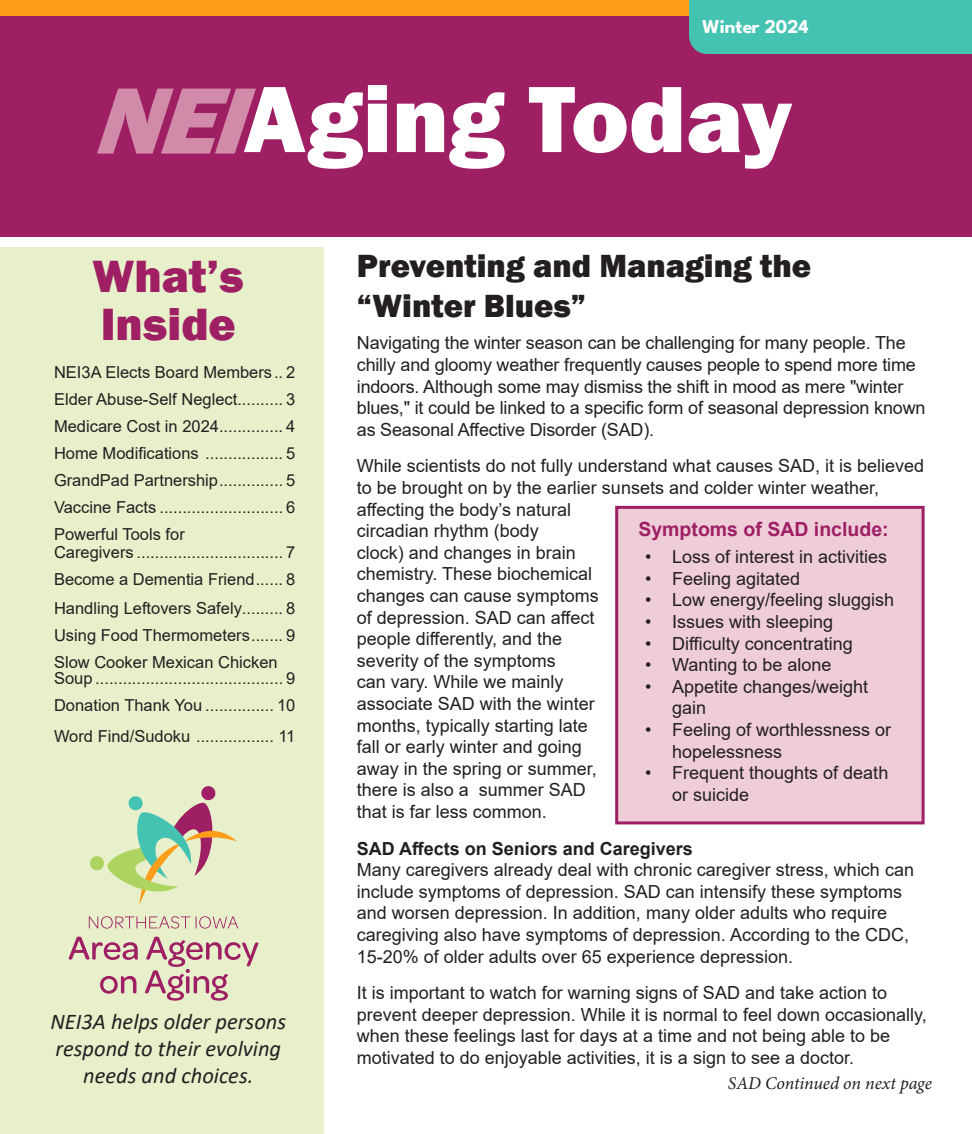
<style>
.page{position:relative;width:972px;height:1134px;background:#fff}
.page>*{position:absolute;margin:0;border:0;box-sizing:border-box;transform-origin:0 0}
.t1{font:800 97.5px "Franklin Gothic";color:#fff}
.t2{font:italic 800 97.5px "Franklin Gothic";color:#d18ba8}
.t3{font:800 46.5px "Franklin Gothic";color:#9f1f64}
.t4{font:800 33px "Franklin Gothic";color:#231f20}
.t5{font:italic 22.5px/27px "Calibri";color:#231f20;text-align:center}
.t6{font:700 19.5px "Arial";color:#9f1f64}
.t7{font:100 19.5px "League Spartan";color:#fff}
.t8{font:18px/21.6px "Arial";color:#231f20}
.t9{font:italic 18px "Minion Pro";letter-spacing:-.005em;color:#231f20}
.t10{font:16.5px/16.5px "Arial";color:#231f20}
.s1{font-weight:700}
</style>
<div class="page">
<div style="left:0;top:0;width:972px;height:237px;background:#9f1f64"></div>
<div style="left:0;top:0;width:972px;height:16px;background:#ff9d1b"></div>
<div style="left:0;top:247px;width:324px;height:887px;background:#e8f0cb"></div>
<div style="left:689px;top:0;width:283px;height:54px;background:#44c2b2"></div>
<svg style="left:69px;top:937px;width:69px;height:23px"></svg>
<svg style="left:100px;top:976px;width:36px;height:18px"></svg>
<svg style="left:145px;top:937px;width:114px;height:64px"></svg>
<svg style="left:89px;top:916px;width:101px;height:13px"></svg>
<svg style="left:196px;top:916px;width:42px;height:13px"></svg>
<svg style="left:90px;top:786px;width:147px;height:119px"></svg>
<div style="left:617px;top:507px;width:306px;height:316px;background:#eecdd9"></div>
<div style="left:615px;top:506px;width:310px;height:318px;border:3px solid #9f1f64"></div>
<p class="t7" style="left:702px;top:12px;width:108px">Winter 2024</p>
<p class="t1" style="left:244px;top:56px;width:550px">Aging Today</p>
<p class="t2" style="left:91px;top:58px;width:191px">NEI</p>
<p class="t3" style="left:93px;top:246px;width:153px">What’s</p>
<p class="t3" style="left:101px;top:294px;width:137px">Inside</p>
<p class="t10" style="left:54px;top:364px;width:243px">NEI3A Elects Board Members.. 2</p>
<p class="t10" style="left:54px;top:391px;width:243px">Elder Abuse-Self Neglect.......... 3</p>
<p class="t10" style="left:54px;top:418px;width:243px">Medicare Cost in 2024.............. 4</p>
<p class="t10" style="left:54px;top:445px;width:243px">Home Modifications ................. 5</p>
<p class="t10" style="left:54px;top:472px;width:243px">GrandPad Partnership.............. 5</p>
<p class="t10" style="left:54px;top:499px;width:243px">Vaccine Facts ........................... 6</p>
<p class="t10" style="left:54px;top:526px;width:132px">Powerful Tools for</p>
<p class="t10" style="left:54px;top:544px;width:243px">Caregivers ................................ 7</p>
<p class="t10" style="left:54px;top:571px;width:243px">Become a Dementia Friend...... 8</p>
<p class="t10" style="left:54px;top:600px;width:243px">Handling Leftovers Safely......... 8</p>
<p class="t10" style="left:54px;top:627px;width:243px">Using Food Thermometers....... 9</p>
<p class="t10" style="left:54px;top:654px;width:243px">Slow Cooker Mexican Chicken<br>Soup ......................................... 9</p>
<p class="t10" style="left:54px;top:697px;width:243px">Donation Thank You ............... 10</p>
<p class="t10" style="left:54px;top:728px;width:243px">Word Find/Sudoku ................. 11</p>
<p class="t5" style="left:50px;top:1007px;width:237px">NEI3A helps older persons respond to their evolving needs and choices.</p>
<p class="t4" style="left:357px;top:245px;width:456px">Preventing and Managing the</p>
<p class="t4" style="left:357px;top:285px;width:231px">“Winter Blues”</p>
<p class="t8" style="left:357px;top:332px;width:570px">Navigating the winter season can be challenging for many people. The chilly and gloomy weather frequently causes people to spend more time indoors. Although some may dismiss the shift in mood as mere "winter blues," it could be linked to a specific form of seasonal depression known as Seasonal Affective Disorder (SAD).</p>
<p class="t8" style="left:357px;top:455px;width:569px">While scientists do not fully understand what causes SAD, it is believed to be brought on by the earlier sunsets and colder winter weather, affecting the body’s natural<br>circadian rhythm (body<br>clock) and changes in brain<br>chemistry. These biochemical<br>changes can cause symptoms<br>of depression. SAD can affect<br>people differently, and the<br>severity of the symptoms<br>can vary. While we mainly<br>associate SAD with the winter<br>months, typically starting late<br>fall or early winter and going<br>away in the spring or summer,<br>there is also a summer SAD<br>that is far less common.</p>
<p class="t8" style="left:357px;top:837px;width:559px"><span class="s1">SAD Affects on Seniors and Caregivers<br></span>Many caregivers already deal with chronic caregiver stress, which can include symptoms of depression. SAD can intensify these symptoms and worsen depression. In addition, many older adults who require caregiving also have symptoms of depression. According to the CDC, 15-20% of older adults over 65 experience depression.</p>
<p class="t8" style="left:357px;top:982px;width:571px">It is important to watch for warning signs of SAD and take action to prevent deeper depression. While it is normal to feel down occasionally, when these feelings last for days at a time and not being able to be motivated to do enjoyable activities, it is a sign to see a doctor.</p>
<p class="t6" style="left:638px;top:515px;width:252px">Symptoms of SAD include:</p>
<p class="t8" style="left:645px;top:546px;width:244px">• Loss of interest in activities</p>
<p class="t8" style="left:645px;top:568px;width:157px">• Feeling agitated</p>
<p class="t8" style="left:645px;top:589px;width:251px">• Low energy/feeling sluggish</p>
<p class="t8" style="left:645px;top:611px;width:190px">• Issues with sleeping</p>
<p class="t8" style="left:645px;top:632px;width:209px">• Difficulty concentrating</p>
<p class="t8" style="left:645px;top:654px;width:188px">• Wanting to be alone</p>
<p class="t8" style="left:672px;top:676px;width:198px;text-indent:-27px">• Appetite changes/weight gain</p>
<p class="t8" style="left:672px;top:719px;width:221px;text-indent:-27px">• Feeling of worthlessness or hopelessness</p>
<p class="t8" style="left:672px;top:762px;width:218px;text-indent:-27px">• Frequent thoughts of death or suicide</p>
<p class="t9" style="left:728px;top:1070px;width:206px">SAD Continued on next page</p>
</div>
